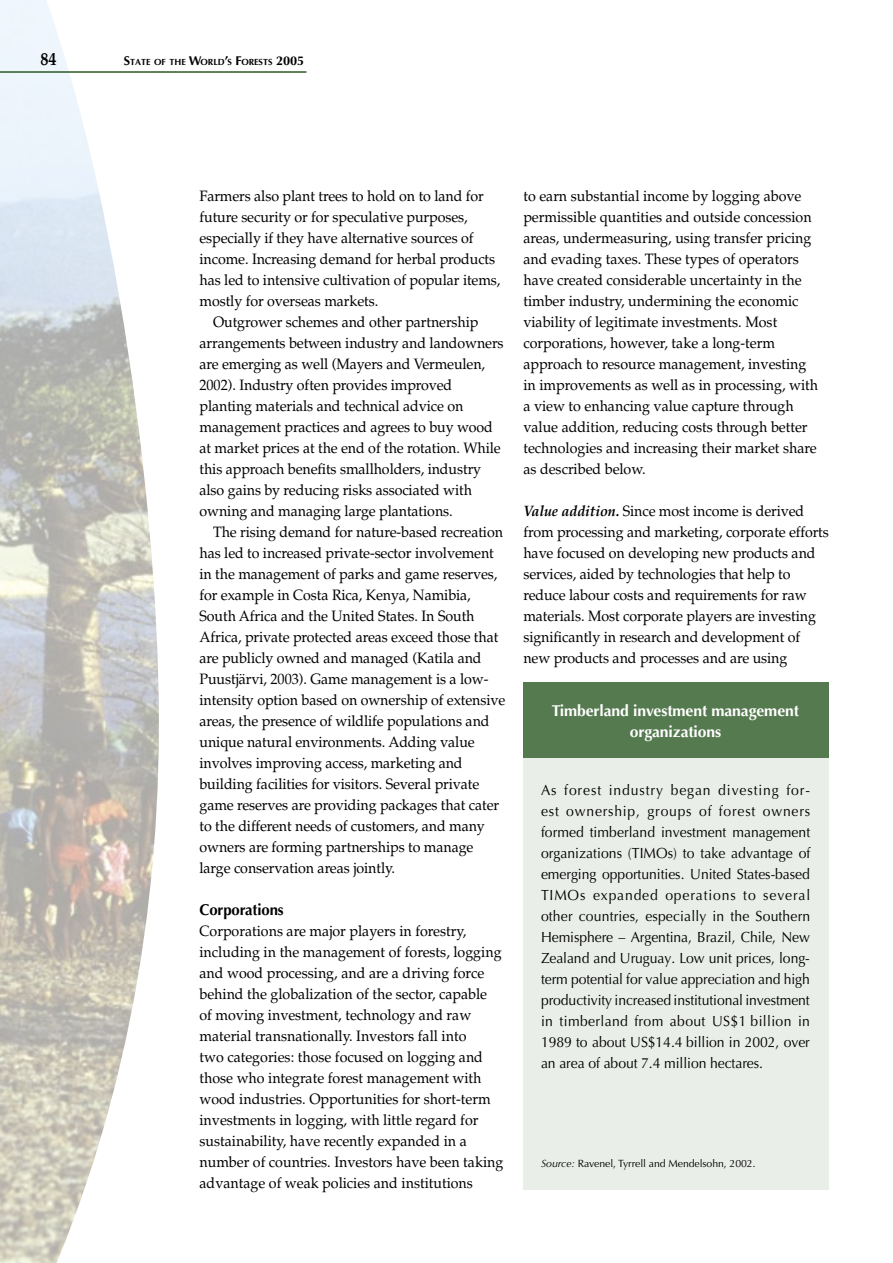
<style>
.page{position:relative;width:893px;height:1263px;background:#fff}
.page>*{position:absolute;margin:0;border:0;box-sizing:border-box;transform-origin:0 0}
.t1{font:700 18px "Palatino";color:#000;scale:.9 1}
.t2{font:700 15.75px/21px "Optima LT Std";letter-spacing:-.005em;color:#fff;text-align:center}
.t3{font:700 15.75px "Optima LT Std";letter-spacing:-.005em;color:#000;scale:.95 1}
.t4{font:15px/21px "Palatino";letter-spacing:-.005em;color:#000;scale:.95 1}
.t5{font:14.7px/21px "Optima LT Std";letter-spacing:-.005em;color:#000;text-align:justify;scale:.95 1}
.t6{font:10.5px "Optima LT Std";letter-spacing:-.005em;color:#000}
.t7{font:700 8.85px "Optima LT Std";color:#000}
.s1{font-size:12.75px}
.s2{font-weight:700;font-style:italic}
.s3{font-style:italic}
.s4{font-family:"Palatino"}
</style>
<div class="page">
<svg style="left:2px;top:0;width:157px;height:1263px"></svg>
<hr style="left:0;top:71px;width:306px;height:2px;background:#2c5923">
<div style="left:523px;top:704px;width:305px;height:485px;background:#eaeee9"></div>
<div style="left:523px;top:683px;width:305px;height:75px;background:#567a4f"></div>
<p class="t1" style="left:40px;top:47px;width:19px">84</p>
<p class="t7" style="left:124px;top:57px;width:182px"><span class="s1">S</span>TATE OF THE <span class="s1">W</span>ORLD<span class="s1">’</span>S <span class="s1">F</span>ORESTS <span class="s1">2005</span></p>
<p class="t4" style="left:200px;top:186px;width:318px">Farmers also plant trees to hold on to land for future security or for speculative purposes, especially if they have alternative sources of income. Increasing demand for herbal products has led to intensive cultivation of popular items, mostly for overseas markets.</p>
<p class="t4" style="left:200px;top:312px;width:322px;text-indent:14px">Outgrower schemes and other partnership arrangements between industry and landowners are emerging as well (Mayers and Vermeulen, 2002). Industry often provides improved planting materials and technical advice on management practices and agrees to buy wood at market prices at the end of the rotation. While this approach benefits smallholders, industry also gains by reducing risks associated with owning and managing large plantations.</p>
<p class="t4" style="left:200px;top:522px;width:323px;text-indent:14px">The rising demand for nature-based recreation has led to increased private-sector involvement in the management of parks and game reserves, for example in Costa Rica, Kenya, Namibia, South Africa and the United States. In South Africa, private protected areas exceed those that are publicly owned and managed (Katila and Puustjärvi, 2003). Game management is a low&shy;intensity option based on ownership of extensive areas, the presence of wildlife populations and unique natural environments. Adding value involves improving access, marketing and building facilities for visitors. Several private game reserves are providing packages that cater to the different needs of customers, and many owners are forming partnerships to manage large conservation areas jointly.</p>
<p class="t3" style="left:200px;top:900px;width:90px">Corporations</p>
<p class="t4" style="left:200px;top:921px;width:321px">Corporations are major players in forestry, including in the management of forests, logging and wood processing, and are a driving force behind the globalization of the sector, capable of moving investment, technology and raw material transnationally. Investors fall into<br>two categories: those focused on logging and those who integrate forest management with wood industries. Opportunities for short-term investments in logging, with little regard for sustainability, have recently expanded in a number of countries. Investors have been taking advantage of weak policies and institutions</p>
<p class="t4" style="left:523px;top:186px;width:312px">to earn substantial income by logging above permissible quantities and outside concession areas, undermeasuring, using transfer pricing and evading taxes. These types of operators have created considerable uncertainty in the timber industry, undermining the economic viability of legitimate investments. Most corporations, however, take a long-term approach to resource management, investing in improvements as well as in processing, with a view to enhancing value capture through value addition, reducing costs through better technologies and increasing their market share as described below.</p>
<p class="t4" style="left:523px;top:501px;width:323px"><span class="s2">Value addition.</span> Since most income is derived from processing and marketing, corporate efforts have focused on developing new products and services, aided by technologies that help to reduce labour costs and requirements for raw materials. Most corporate players are investing significantly in research and development of new products and processes and are using</p>
<p class="t2" style="left:552px;top:700px;width:249px">Timberland investment management organizations</p>
<p class="t5" style="left:541px;top:780px;width:285px">As forest industry began divesting for&shy;est ownership, groups of forest owners formed timberland investment management organizations (TIMOs) to take advantage of emerging opportunities. United States-based TIMOs expanded operations to several other countries, especially in the Southern Hemisphere – Argentina, Brazil, Chile, New Zealand and Uruguay. Low unit prices, long&shy;term potential for value appreciation and high productivity increased institutional investment in timberland from about US$1 billion in 1989 to about US$14.4 billion in 2002, over an area of about 7.4 million hectares.</p>
<p class="t6" style="left:541px;top:1157px;width:216px"><span class="s3">Source:</span> Ravenel, Tyrrell and Mendelsohn, 2002<span class="s4">.</span></p>
</div>
